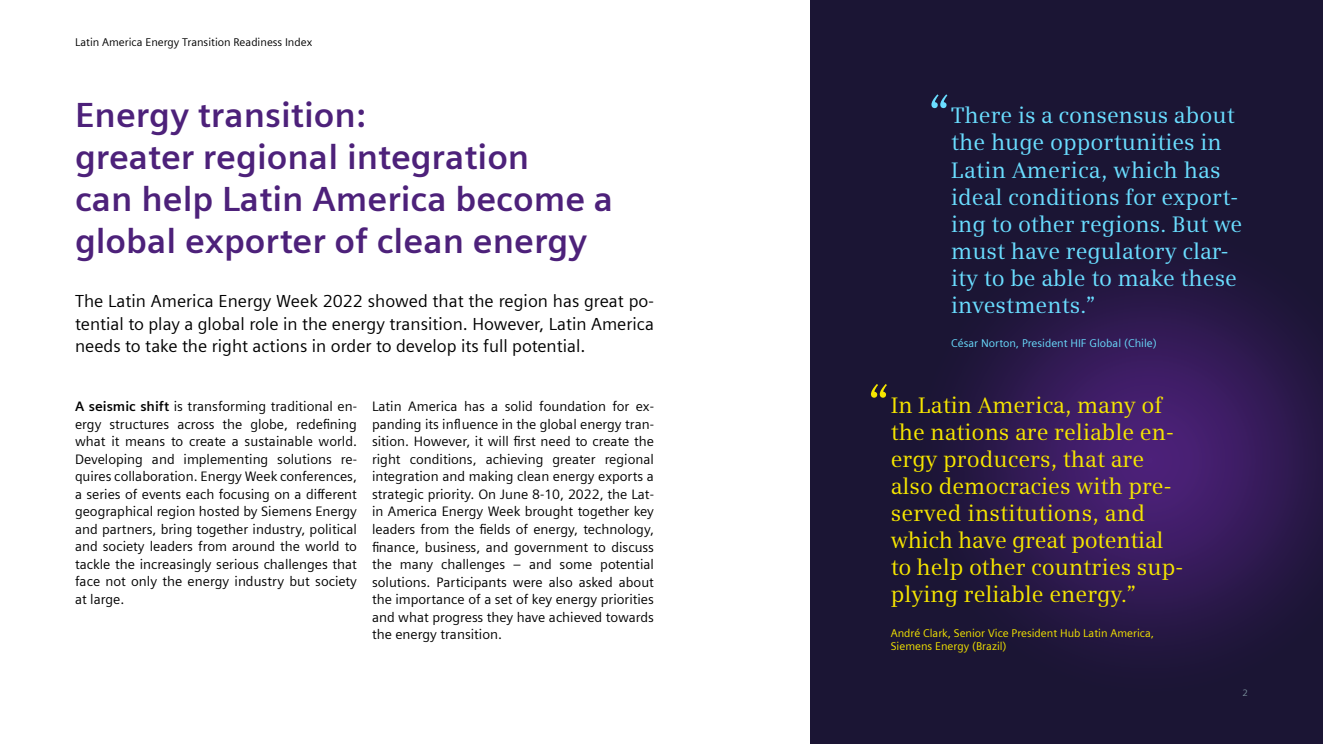
<style>
.page{position:relative;width:1323px;height:744px;background:#fff}
.page>*{position:absolute;margin:0;border:0;box-sizing:border-box;transform-origin:0 0}
.t1{font:52.5px "Siemens Serif";color:#6addff}
.t2{font:52.5px "Siemens Serif";color:#f6e600}
.t3{font:700 35px/42px "Siemens Sans";color:#4d217a}
.t4{font:22.5px/27px "Siemens Serif";color:#f6e600}
.t5{font:22.5px/27px "Siemens Serif";color:#6addff}
.t6{font:17.5px/22.5px "Siemens Sans";color:#000;text-align:justify}
.t7{font:13.75px/17.5px "Siemens Sans";color:#000;text-align:justify}
.t8{font:11.25px/13.5px "Siemens Sans";color:#f6e600}
.t9{font:11.25px "Siemens Sans";color:#000}
.t10{font:11.25px "Siemens Sans";color:#6addff}
.t11{font:9.38px "Siemens Sans";color:#7b919d}
.s1{font-weight:700}
</style>
<div class="page">
<div style="left:810px;top:0;width:512px;height:744px;background:#1b1534"></div>
<svg style="left:963px;top:274px;width:359px;height:373px"></svg>
<p class="t9" style="left:75px;top:34px;width:239px">Latin America Energy Transition Readiness Index</p>
<h2 class="t3" style="left:75px;top:92px;width:540px">Energy transition:<br>greater regional integration<br>can help Latin America become a global exporter of clean energy</h2>
<p class="t6" style="left:75px;top:289px;width:580px">The Latin America Energy Week 2022 showed that the region has great po&shy;tential to play a global role in the energy transition. However, Latin America needs to take the right actions in order to develop its full potential.</p>
<p class="t7" style="left:75px;top:397px;width:283px"><span class="s1">A seismic shift</span> is transforming traditional en&shy;ergy structures across the globe, redefining what it means to create a sustainable world.<br>Developing and implementing solutions re&shy;quires collaboration. Energy Week conferences, a series of events each focusing on a different geographical region hosted by Siemens Energy and partners, bring together industry, political and society leaders from around the world to tackle the increasingly serious challenges that face not only the energy industry but society at large.</p>
<p class="t7" style="left:372px;top:397px;width:283px">Latin America has a solid foundation for ex&shy;panding its influence in the global energy tran&shy;sition. However, it will first need to create the right conditions, achieving greater regional integration and making clean energy exports a strategic priority. On June 8-10, 2022, the Lat&shy;in America Energy Week brought together key leaders from the fields of energy, technology, finance, business, and government to discuss the many challenges – and some potential solutions. Participants were also asked about the importance of a set of key energy priorities and what progress they have achieved towards the energy transition.</p>
<h1 class="t1" style="left:927px;top:78px;width:25px">“</h1>
<h3 class="t5" style="left:951px;top:102px;width:293px">There is a consensus about the huge opportunities in<br>Latin America, which has ideal conditions for export&shy;ing to other regions. But we must have regulatory clar&shy;ity to be able to make these investments.”</h3>
<p class="t10" style="left:951px;top:335px;width:207px">César Norton, President HIF Global (Chile)</p>
<h1 class="t2" style="left:867px;top:368px;width:25px">“</h1>
<h3 class="t4" style="left:890px;top:391px;width:294px">In Latin America, many of the nations are reliable en&shy;ergy producers, that are also democracies with pre&shy;served institutions, and which have great potential to help other countries sup&shy;plying reliable energy.”</h3>
<p class="t8" style="left:890px;top:625px;width:265px">André Clark, Senior Vice President Hub Latin America,<br>Siemens Energy (Brazil)</p>
<p class="t11" style="left:1242px;top:686px;width:7px">2</p>
</div>
